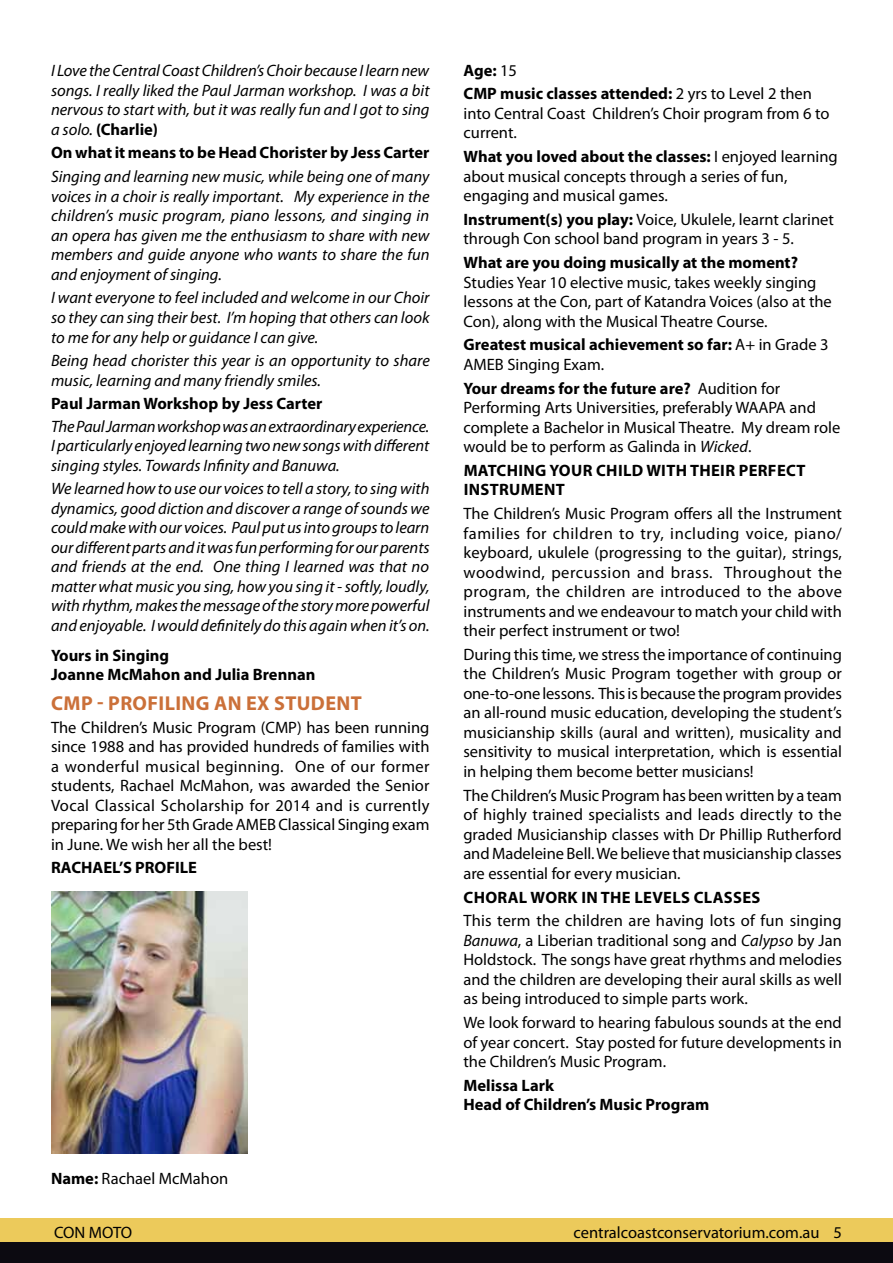
<style>
.page{position:relative;width:893px;height:1263px;background:#fff}
.page>*{position:absolute;margin:0;border:0;box-sizing:border-box;transform-origin:0 0}
.t1{font:700 20.1px "Myriad Pro";letter-spacing:.02em;color:#cb7039}
.t2{font:16.5px/19.5px "Myriad Pro";color:#000;text-align:justify}
.t3{font:italic 16.5px/19.5px "Myriad Pro";color:#000;text-align:justify}
.t4{font:700 16.5px/19.5px "Myriad Pro";color:#000}
.s1{font-weight:700;font-style:normal}
.s2{font-weight:700}
.s3{font-weight:400}
.s4{font-style:italic}
</style>
<div class="page">
<div style="left:0;top:1242px;width:893px;height:21px;background:#0c0a11"></div>
<div style="left:0;top:1218px;width:893px;height:24px;background:#ecca5b"></div>
<img style="left:51px;top:892px;width:196px;height:261px">
<p class="t3" style="left:51px;top:61px;width:380px">I Love the Central Coast Children’s Choir because I learn new songs. I really liked the Paul Jarman workshop. I was a bit nervous to start with, but it was really fun and I got to sing a solo. <span class="s1">(Charlie)</span></p>
<p class="t4" style="left:51px;top:143px;width:380px">On what it means to be Head Chorister by Jess Carter</p>
<p class="t3" style="left:51px;top:167px;width:380px">Singing and learning new music, while being one of many voices in a choir is really important. My experience in the children’s music program, piano lessons, and singing in an opera has given me the enthusiasm to share with new members and guide anyone who wants to share the fun and enjoyment of singing.</p>
<p class="t3" style="left:51px;top:288px;width:380px">I want everyone to feel included and welcome in our Choir so they can sing their best. I’m hoping that others can look to me for any help or guidance I can give.</p>
<p class="t3" style="left:51px;top:351px;width:380px">Being head chorister this year is an opportunity to share music, learning and many friendly smiles.</p>
<p class="t4" style="left:51px;top:393px;width:273px">Paul Jarman Workshop by Jess Carter</p>
<p class="t3" style="left:51px;top:416px;width:380px">The Paul Jarman workshop was an extraordinary experience.<br>I particularly enjoyed learning two new songs with different singing styles. Towards Infinity and Banuwa.</p>
<p class="t3" style="left:51px;top:478px;width:380px">We learned how to use our voices to tell a story, to sing with dynamics, good diction and discover a range of sounds we could make with our voices. Paul put us into groups to learn our different parts and it was fun performing for our parents and friends at the end. One thing I learned was that no matter what music you sing, how you sing it - softly, loudly, with rhythm, makes the message of the story more powerful and enjoyable. I would definitely do this again when it’s on.</p>
<p class="t4" style="left:51px;top:645px;width:266px">Yours in Singing<br>Joanne McMahon and Julia Brennan</p>
<p class="t1" style="left:51px;top:690px;width:312px">CMP - PROFILING AN EX STUDENT</p>
<p class="t2" style="left:51px;top:717px;width:380px">The Children’s Music Program (CMP) has been running since 1988 and has provided hundreds of families with a wonderful musical beginning. One of our former students, Rachael McMahon, was awarded the Senior Vocal Classical Scholarship for 2014 and is currently preparing for her 5thGrade AMEB</p>
<p class="t2" style="left:278px;top:815px;width:152px">Classical Singing exam</p>
<p class="t2" style="left:51px;top:834px;width:223px">in June. We wish her all the best!</p>
<p class="t4" style="left:51px;top:857px;width:148px">RACHAEL’S PROFILE</p>
<p class="t2" style="left:51px;top:1169px;width:179px"><span class="s2">Name:</span> Rachael McMahon</p>
<p class="t4" style="left:463px;top:59px;width:350px;line-height:23.1px">Age: <span class="s3">15<br></span>CMP music classes attended: <span class="s3">2 yrs to Level 2 then</span></p>
<p class="t2" style="left:463px;top:103px;width:367px">into Central Coast Children’s Choir program from 6 to current.</p>
<p class="t2" style="left:463px;top:146px;width:376px;text-align:left"><span class="s2">What you loved about the classes:</span> I enjoyed learning about musical concepts through a series of fun, engaging and musical games.</p>
<p class="t2" style="left:463px;top:209px;width:372px"><span class="s2">Instrument(s) you play:</span> Voice, U kulele, learnt clarinet through Con school band program in years 3 - 5.</p>
<p class="t4" style="left:463px;top:252px;width:336px">What are you doing musically at the moment?</p>
<p class="t2" style="left:463px;top:272px;width:370px;text-align:left">Studies Year 10 elective music, takes weekly singing lessons at the Con, part of Katandra Voices (also at the<br>Con), along with the M usical Theatre Course.</p>
<p class="t4" style="left:463px;top:334px;width:367px">Greatest musical achievement so far: <span class="s3">A+ in Grade 3<br>AMEBS</span></p>
<p class="t4" style="left:463px;top:352px;width:318px;line-height:23.7px;text-indent:52px"><span class="s3">inging Exam.<br></span>Your dreams for the future are? <span class="s3">Audition for</span></p>
<p class="t2" style="left:463px;top:398px;width:378px;text-align:left">Performing Arts U niversities, preferably WAAPA and complete a Bachelor in Musical Theatre. My dream role would be to perform as Galinda in <span class="s4">Wicked</span>.</p>
<p class="t4" style="left:464px;top:460px;width:25px">Matching</p>
<p class="t4" style="left:549px;top:460px;width:22px">Your</p>
<p class="t4" style="left:596px;top:460px;width:20px">Child</p>
<p class="t4" style="left:646px;top:460px;width:11px">with</p>
<p class="t4" style="left:690px;top:460px;width:19px">Their</p>
<p class="t4" style="left:739px;top:460px;width:49px">Perfect</p>
<p class="t4" style="left:464px;top:479px;width:17px">Instrument</p>
<p class="t2" style="left:463px;top:504px;width:380px">The Children’s Music Program offers all the Instrument families for children to try, including voice, piano/ keyboard, ukulele (progressing to the guitar), strings, woodwind, percussion and brass. Throughout the program, the children are introduced to the above instruments and we endeavour to match your child with their perfect instrument or two!</p>
<p class="t2" style="left:463px;top:644px;width:380px">During this time, we stress the importance of continuing the Children’s Music Program together with group or one-to-one lessons. Thisisbecause theprogramprovides an all-round music education, developing the student’s musicianship skills (aural and written), musicality and sensitivity to musical interpretation, which is essential in helping them become better musicians!</p>
<p class="t2" style="left:463px;top:785px;width:380px">The Children’s Music Program has beenwritten by a team of highly trained specialists and leads directly to the graded Musicianship classes with Dr Phillip Rutherford and Madeleine Bell. We believe that musicianship classes are essential for every musician.</p>
<p class="t4" style="left:464px;top:887px;width:22px">Choral</p>
<p class="t4" style="left:530px;top:887px;width:82px">Work inthe</p>
<p class="t4" style="left:634px;top:887px;width:80px">LevelS Classes</p>
<p class="t2" style="left:463px;top:911px;width:380px">This term the children are having lots of fun singing <span class="s4">Banuwa</span>, a Liberian traditional song and <span class="s4">Calypso</span> by Jan Holdstock. The songs have great rhythms and melodies and the children are developing their aural skills as well as being introduced to simple parts work.</p>
<p class="t2" style="left:463px;top:1012px;width:380px">We look forward to hearing fabulous sounds at the end of year concert. Stay posted for future developments in the Children’s Music Program.</p>
<p class="t4" style="left:463px;top:1075px;width:247px">Melissa Lark<br>Head of Children’s Music Program</p>
<p class="t2" style="left:54px;top:1222px;width:20px">CONMOTO</p>
<p class="t2" style="left:574px;top:1222px;width:270px">centralcoastconservatorium.com.au 5</p>
</div>
